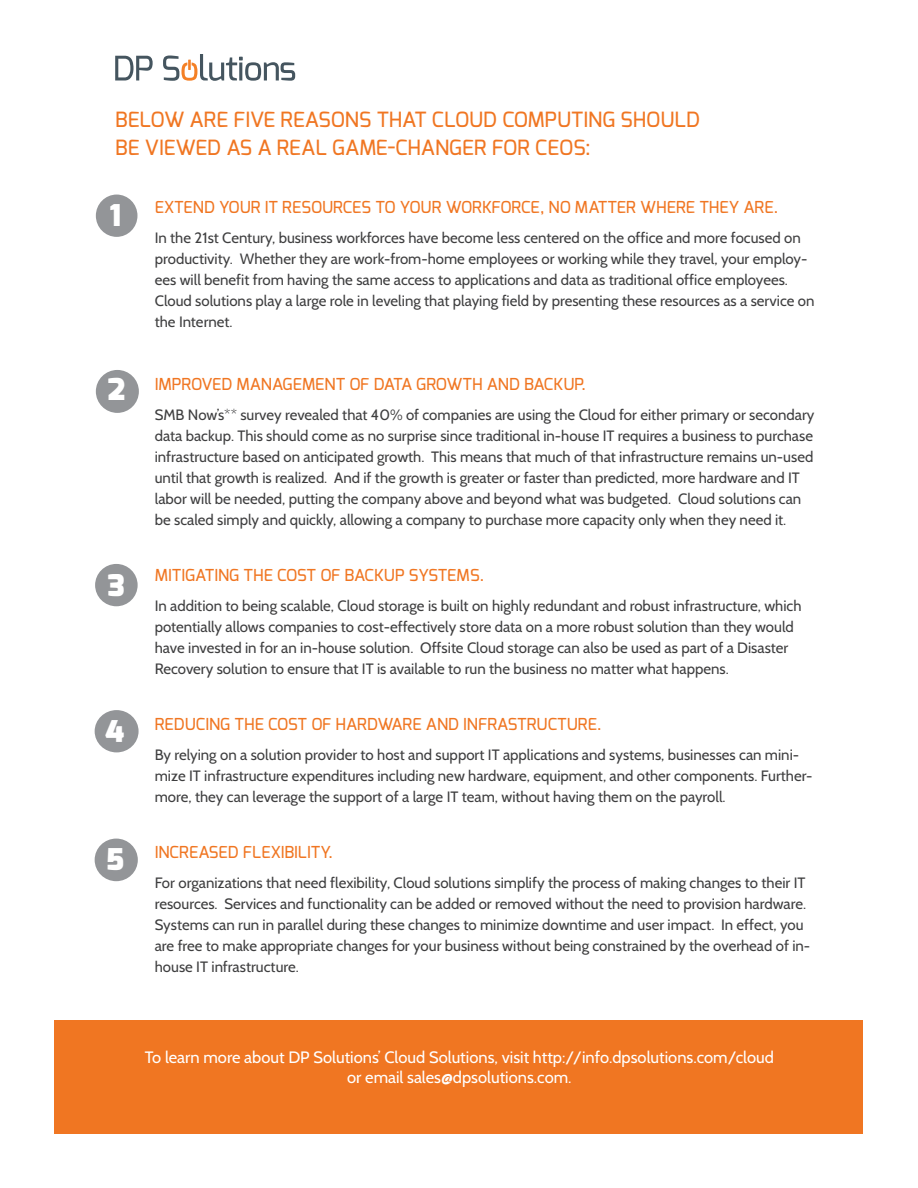
<style>
.page{position:relative;width:918px;height:1188px;background:#fff}
.page>*{position:absolute;margin:0;border:0;box-sizing:border-box;transform-origin:0 0}
.t1{font:900 30px "Exo";color:#fff}
.t2{font:500 21px "Exo";color:#f07622}
.Subheads{font:500 16.5px "Exo";color:#f07622}
.Paragraph_Style_1{font:16.5px "Cabin";color:#fff}
.Paragraph_Style_1-2{font:15px/21px "Cabin";color:#3e3e3f}
</style>
<div class="page">
<svg style="left:115px;top:56px;width:38px;height:25px"></svg>
<svg style="left:163px;top:54px;width:132px;height:27px"></svg>
<div style="left:55px;top:1020px;width:808px;height:113px;background:#f07622"></div>
<div style="left:96px;top:195px;width:41px;height:42px;background:#939598;border-radius:50%"></div>
<div style="left:96px;top:370px;width:43px;height:43px;background:#939598;border-radius:50%"></div>
<div style="left:95px;top:564px;width:43px;height:42px;background:#939598;border-radius:50%"></div>
<div style="left:95px;top:710px;width:44px;height:42px;background:#939598;border-radius:50%"></div>
<div style="left:95px;top:839px;width:43px;height:42px;background:#939598;border-radius:50%"></div>
<p class="t2" style="left:115px;top:106px;width:586px">BELOW ARE FIVE REASONS THAT CLOUD COMPUTING SHOULD</p>
<p class="t2" style="left:115px;top:134px;width:477px">BE VIEWED AS A REAL GAME-CHANGER FOR CEOS:</p>
<p class="t1" style="left:110px;top:196px;width:13px">1</p>
<p class="t1" style="left:108px;top:370px;width:19px">2</p>
<p class="t1" style="left:108px;top:565px;width:19px">3</p>
<p class="t1" style="left:105px;top:712px;width:21px">4</p>
<p class="t1" style="left:106px;top:840px;width:19px">5</p>
<p class="Subheads" style="left:155px;top:197px;width:625px">EXTEND YOUR IT RESOURCES TO YOUR WORKFORCE, NO MATTER WHERE THEY ARE.</p>
<p class="Paragraph_Style_1-2" style="left:155px;top:228px;width:661px">In the 21st Century, business workforces have become less centered on the office and more focused on productivity. Whether they are work-from-home employees or working while they travel, your employ&shy;ees will benefit from having the same access to applications and data as traditional office employees.<br>Cloud solutions play a large role in leveling that playing field by presenting these resources as a service on the Internet.</p>
<p class="Subheads" style="left:155px;top:374px;width:433px">IMPROVED MANAGEMENT OF DATA GROWTH AND BACKUP.</p>
<p class="Paragraph_Style_1-2" style="left:155px;top:405px;width:661px">SMB Now’s** survey revealed that 40% of companies are using the Cloud for either primary or secondary data backup. This should come as no surprise since traditional in-house IT requires a business to purchase infrastructure based on anticipated growth. This means that much of that infrastructure remains un-used until that growth is realized. And if the growth is greater or faster than predicted, more hardware and IT labor will be needed, putting the company above and beyond what was budgeted. Cloud solutions can be scaled simply and quickly, allowing a company to purchase more capacity only when they need it.</p>
<p class="Subheads" style="left:155px;top:565px;width:331px">MITIGATING THE COST OF BACKUP SYSTEMS.</p>
<p class="Paragraph_Style_1-2" style="left:155px;top:595px;width:648px">In addition to being scalable, Cloud storage is built on highly redundant and robust infrastructure, which potentially allows companies to cost-effectively store data on a more robust solution than they would have invested in for an in-house solution. Offsite Cloud storage can also be used as part of a Disaster Recovery solution to ensure that IT is available to run the business no matter what happens.</p>
<p class="Subheads" style="left:155px;top:714px;width:448px">REDUCING THE COST OF HARDWARE AND INFRASTRUCTURE.</p>
<p class="Paragraph_Style_1-2" style="left:155px;top:744px;width:659px">By relying on a solution provider to host and support IT applications and systems, businesses can mini&shy;mize IT infrastructure expenditures including new hardware, equipment, and other components. Further&shy;more, they can leverage the support of a large IT team, without having them on the payroll.</p>
<p class="Subheads" style="left:155px;top:841px;width:180px">INCREASED FLEXIBILITY.</p>
<p class="Paragraph_Style_1-2" style="left:155px;top:872px;width:657px">For organizations that need flexibility, Cloud solutions simplify the process of making changes to their IT resources. Services and functionality can be added or removed without the need to provision hardware.<br>Systems can run in parallel during these changes to minimize downtime and user impact. In effect, you are free to make appropriate changes for your business without being constrained by the overhead of in&shy;house IT infrastructure.</p>
<p class="Paragraph_Style_1" style="left:145px;top:1047px;width:631px">To learn more about DP Solutions’ Cloud Solutions, visit http://info.dpsolutions.com/cloud</p>
<p class="Paragraph_Style_1" style="left:347px;top:1067px;width:226px">or email sales@dpsolutions.com.</p>
</div>
